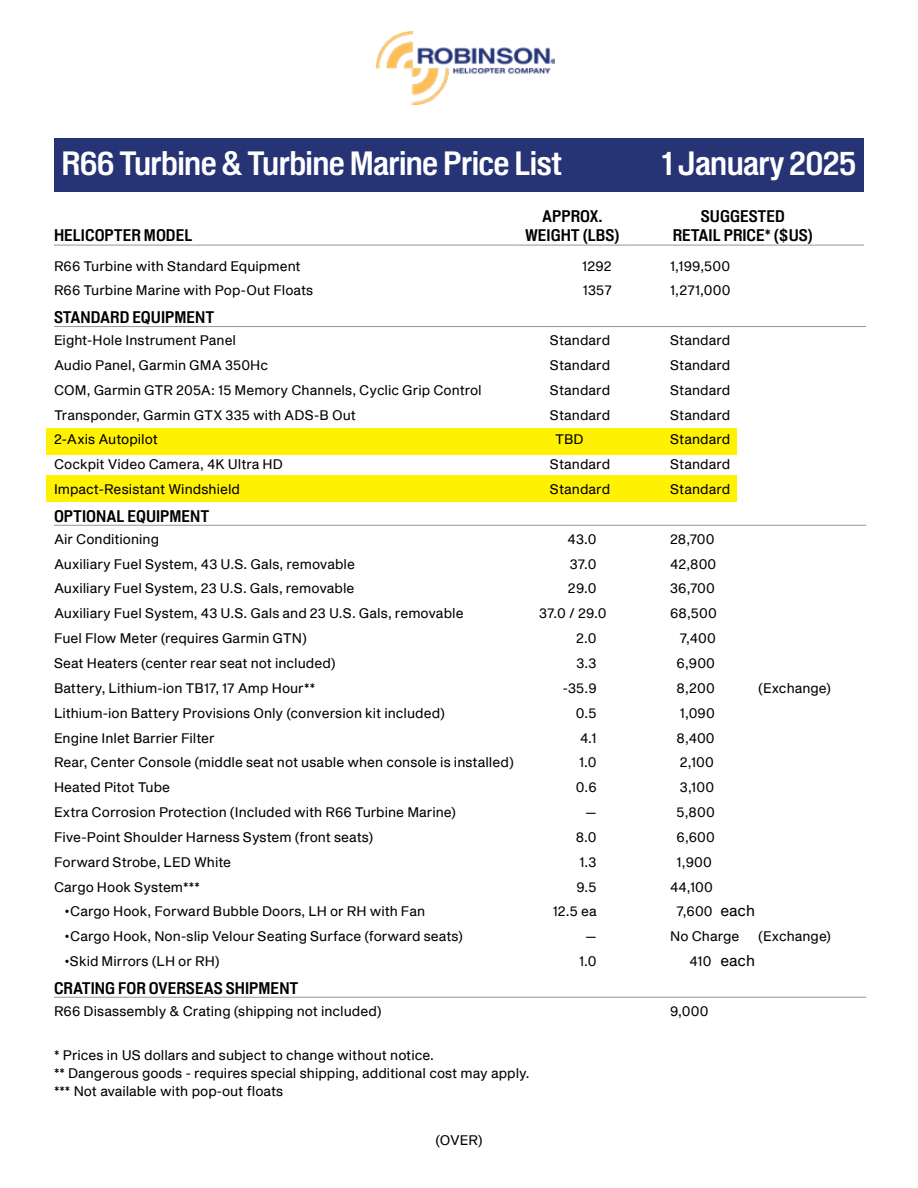
<style>
.page{position:relative;width:918px;height:1188px;background:#fff}
.page>*{position:absolute;margin:0;border:0;box-sizing:border-box;transform-origin:0 0}
.t1{font:300 33px "Shapiro Pro 62";letter-spacing:-.02em;color:#fff}
.t2{font:300 16.5px/19.8px "Shapiro Pro 62";color:#000;text-align:center}
.t3{font:15px "Shapiro 45 Welter Text";color:#000}
.t4{font:13.5px/18px "Shapiro 45 Welter Text";color:#000}
.s1{font-family:"Eurostile LT Std Bold Ex 2"}
</style>
<div class="page">
<div style="left:46px;top:428px;width:691px;height:27px;background:#fff200"></div>
<div style="left:46px;top:475px;width:691px;height:27px;background:#fff200"></div>
<hr style="left:54px;top:245px;width:462px;height:1px;background:#939598">
<hr style="left:516px;top:245px;width:113px;height:1px;background:#939598">
<hr style="left:629px;top:245px;width:235px;height:1px;background:#939598">
<hr style="left:54px;top:326px;width:812px;height:1px;background:#939598">
<hr style="left:54px;top:525px;width:812px;height:1px;background:#939598">
<hr style="left:54px;top:997px;width:812px;height:1px;background:#939598">
<img style="left:376px;top:32px;width:178px;height:73px">
<div style="left:54px;top:138px;width:810px;height:54px;background:#263476"></div>
<h1 class="t1" style="left:62px;top:140px;width:502px">R66 Turbine &amp; Turbine Marine Price List</h1>
<h1 class="t1" style="left:662px;top:140px;width:196px">1 January 2025</h1>
<p class="t2" style="left:54px;top:226px;width:140px">HELICOPTER MODEL</p>
<p class="t2" style="left:525px;top:207px;width:96px">APPROX.<br>WEIGHT (LBS)</p>
<p class="t2" style="left:673px;top:207px;width:142px">SUGGESTED<br>RETAIL PRICE* ($US)</p>
<p class="t4" style="left:54px;top:258px;width:248px">R66 Turbine with Standard Equipment</p>
<p class="t4" style="left:582px;top:258px;width:31px">1292</p>
<p class="t4" style="left:670px;top:258px;width:61px">1,199,500</p>
<p class="t4" style="left:54px;top:283px;width:261px">R66 Turbine Marine with Pop-Out Floats</p>
<p class="t4" style="left:583px;top:283px;width:30px">1357</p>
<p class="t4" style="left:670px;top:283px;width:62px">1,271,000</p>
<p class="t2" style="left:54px;top:308px;width:162px">STANDARD EQUIPMENT</p>
<p class="t4" style="left:54px;top:332px;width:184px">Eight-Hole Instrument Panel</p>
<p class="t4" style="left:550px;top:332px;width:62px">Standard</p>
<p class="t4" style="left:670px;top:332px;width:62px">Standard</p>
<p class="t4" style="left:54px;top:357px;width:216px">Audio Panel, Garmin GMA 350Hc</p>
<p class="t4" style="left:550px;top:357px;width:62px">Standard</p>
<p class="t4" style="left:670px;top:357px;width:62px">Standard</p>
<p class="t4" style="left:54px;top:382px;width:429px">COM, Garmin GTR 205A: 15 Memory Channels, Cyclic Grip Control</p>
<p class="t4" style="left:550px;top:382px;width:62px">Standard</p>
<p class="t4" style="left:670px;top:382px;width:62px">Standard</p>
<p class="t4" style="left:54px;top:407px;width:303px">Transponder, Garmin GTX 335 with ADS-B Out</p>
<p class="t4" style="left:550px;top:407px;width:62px">Standard</p>
<p class="t4" style="left:670px;top:407px;width:62px">Standard</p>
<p class="t4" style="left:54px;top:432px;width:105px">2-Axis Autopilot</p>
<p class="t4" style="left:555px;top:432px;width:30px">TBD</p>
<p class="t4" style="left:670px;top:432px;width:62px">Standard</p>
<p class="t4" style="left:54px;top:456px;width:231px">Cockpit Video Camera, 4K Ultra HD</p>
<p class="t4" style="left:550px;top:456px;width:62px">Standard</p>
<p class="t4" style="left:670px;top:456px;width:62px">Standard</p>
<p class="t4" style="left:54px;top:481px;width:188px">Impact-Resistant Windshield</p>
<p class="t4" style="left:550px;top:481px;width:62px">Standard</p>
<p class="t4" style="left:670px;top:481px;width:62px">Standard</p>
<p class="t2" style="left:54px;top:507px;width:157px">OPTIONAL EQUIPMENT</p>
<p class="t4" style="left:54px;top:531px;width:107px">Air Conditioning</p>
<p class="t4" style="left:568px;top:531px;width:31px">43.0</p>
<p class="t4" style="left:670px;top:531px;width:46px">28,700</p>
<p class="t4" style="left:54px;top:556px;width:303px">Auxiliary Fuel System, 43 U.S. Gals, removable</p>
<p class="t4" style="left:570px;top:556px;width:28px">37.0</p>
<p class="t4" style="left:670px;top:556px;width:48px">42,800</p>
<p class="t4" style="left:54px;top:581px;width:302px">Auxiliary Fuel System, 23 U.S. Gals, removable</p>
<p class="t4" style="left:568px;top:581px;width:30px">29.0</p>
<p class="t4" style="left:670px;top:581px;width:46px">36,700</p>
<p class="t4" style="left:54px;top:605px;width:411px">Auxiliary Fuel System, 43 U.S. Gals and 23 U.S. Gals, removable</p>
<p class="t4" style="left:539px;top:605px;width:69px">37.0 / 29.0</p>
<p class="t4" style="left:670px;top:605px;width:48px">68,500</p>
<p class="t4" style="left:54px;top:630px;width:255px">Fuel Flow Meter (requires Garmin GTN)</p>
<p class="t4" style="left:576px;top:630px;width:22px">2.0</p>
<p class="t4" style="left:680px;top:630px;width:37px">7,400</p>
<p class="t4" style="left:54px;top:655px;width:283px">Seat Heaters (center rear seat not included)</p>
<p class="t4" style="left:576px;top:655px;width:22px">3.3</p>
<p class="t4" style="left:677px;top:655px;width:40px">6,900</p>
<p class="t4" style="left:54px;top:680px;width:263px">Battery, Lithium-ion TB17, 17 Amp Hour**</p>
<p class="t4" style="left:563px;top:680px;width:35px">-35.9</p>
<p class="t4" style="left:677px;top:680px;width:40px">8,200</p>
<p class="t4" style="left:758px;top:680px;width:74px">(Exchange)</p>
<p class="t4" style="left:54px;top:705px;width:393px">Lithium-ion Battery Provisions Only (conversion kit included)</p>
<p class="t4" style="left:576px;top:705px;width:22px">0.5</p>
<p class="t4" style="left:680px;top:705px;width:36px">1,090</p>
<p class="t4" style="left:54px;top:730px;width:162px">Engine Inlet Barrier Filter</p>
<p class="t4" style="left:580px;top:730px;width:18px">4.1</p>
<p class="t4" style="left:677px;top:730px;width:40px">8,400</p>
<p class="t4" style="left:54px;top:755px;width:461px">Rear, Center Console (middle seat not usable when console is installed)</p>
<p class="t4" style="left:579px;top:755px;width:19px">1.0</p>
<p class="t4" style="left:680px;top:755px;width:36px">2,100</p>
<p class="t4" style="left:54px;top:779px;width:118px">Heated Pitot Tube</p>
<p class="t4" style="left:576px;top:779px;width:22px">0.6</p>
<p class="t4" style="left:680px;top:779px;width:36px">3,100</p>
<p class="t4" style="left:54px;top:804px;width:404px">Extra Corrosion Protection (Included with R66 Turbine Marine)</p>
<p class="t4" style="left:586px;top:804px;width:13px">—</p>
<p class="t4" style="left:677px;top:804px;width:40px">5,800</p>
<p class="t4" style="left:54px;top:829px;width:321px">Five-Point Shoulder Harness System (front seats)</p>
<p class="t4" style="left:576px;top:829px;width:22px">8.0</p>
<p class="t4" style="left:677px;top:829px;width:40px">6,600</p>
<p class="t4" style="left:54px;top:854px;width:179px">Forward Strobe, LED White</p>
<p class="t4" style="left:579px;top:854px;width:19px">1.3</p>
<p class="t4" style="left:677px;top:854px;width:37px">1,900</p>
<p class="t4" style="left:54px;top:879px;width:147px">Cargo Hook System***</p>
<p class="t4" style="left:576px;top:879px;width:22px">9.5</p>
<p class="t4" style="left:670px;top:879px;width:44px">44,100</p>
<p class="t4" style="left:64px;top:904px;width:363px"><span class="s1">∙</span>Cargo Hook, Forward Bubble Doors, LH or RH with Fan</p>
<p class="t4" style="left:553px;top:904px;width:45px">12.5 ea</p>
<p class="t4" style="left:677px;top:904px;width:38px">7,600</p>
<p class="t4" style="left:64px;top:928px;width:401px"><span class="s1">∙</span>Cargo Hook, Non-slip Velour Seating Surface (forward seats)</p>
<p class="t4" style="left:586px;top:928px;width:13px">—</p>
<p class="t4" style="left:670px;top:928px;width:71px">No Charge</p>
<p class="t4" style="left:758px;top:928px;width:74px">(Exchange)</p>
<p class="t4" style="left:64px;top:953px;width:158px"><span class="s1">∙</span>Skid Mirrors (LH or RH)</p>
<p class="t4" style="left:579px;top:953px;width:19px">1.0</p>
<p class="t4" style="left:690px;top:953px;width:23px">410</p>
<p class="t2" style="left:54px;top:979px;width:246px">CRATING FOR OVERSEAS SHIPMENT</p>
<p class="t4" style="left:54px;top:1003px;width:329px">R66 Disassembly &amp; Crating (shipping not included)</p>
<p class="t4" style="left:670px;top:1003px;width:40px">9,000</p>
<p class="t4" style="left:54px;top:1047px;width:477px">* Prices in US dollars and subject to change without notice.<br>** Dangerous goods - requires special shipping, additional cost may apply. *** Not available with pop-out floats</p>
<p class="t3" style="left:720px;top:905px;width:36px">each</p>
<p class="t3" style="left:720px;top:954px;width:36px">each</p>
<p class="t4" style="left:435px;top:1132px;width:49px">(OVER)</p>
</div>
